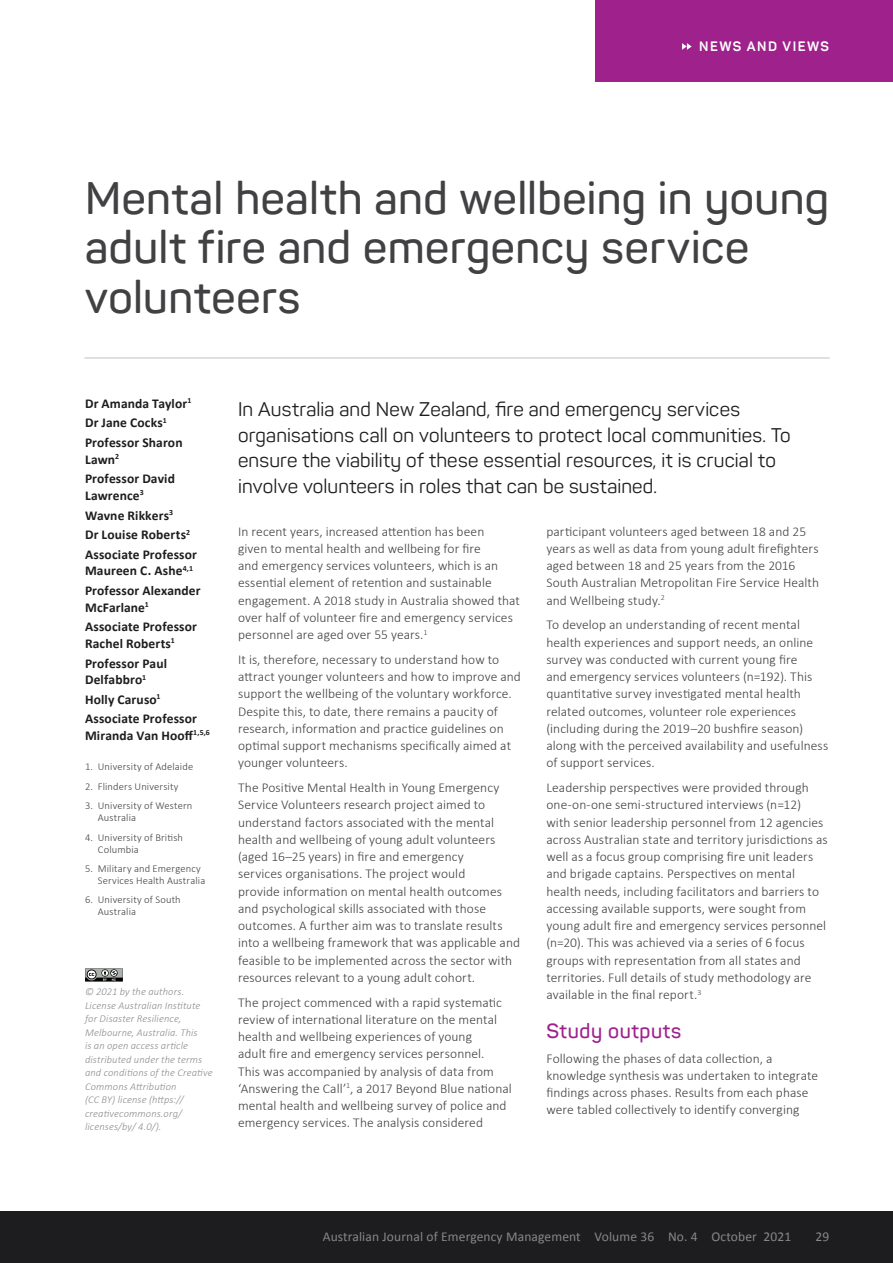
<style>
.page{position:relative;width:893px;height:1263px;background:#fff}
.page>*{position:absolute;margin:0;border:0;box-sizing:border-box;transform-origin:0 0}
.Heading_1_-_N_V{font:600 45px/49.5px "Panton";letter-spacing:.01em;color:#414042}
.Heading_2_-_N_V{font:600 20.25px "Panton";letter-spacing:.03em;color:#9f218b}
.Text_-_NormalFirstPa{font:19.5px/25.5px "Panton";letter-spacing:.01em;color:#1d1d1f}
.Body{font:300 13.5px/17.2px "Calibri";letter-spacing:.005em;color:#414042}
.Byline{font:700 13.5px/16.5px "Calibri";letter-spacing:.01em;color:#1d1d1f}
.Body_before_bullet{font:300 13.5px/17.2px "Calibri";letter-spacing:.005em;color:#414042}
.t1{font:13.5px "Calibri";letter-spacing:.01em;color:#868788}
.t2{font:700 13.5px "Panton";letter-spacing:.11em;color:#fff}
.Submitted{font:italic 300 10.5px/13.5px "Calibri";letter-spacing:.01em;color:#8a8c8e}
.Footnote{font:300 10.5px/12px "Calibri";letter-spacing:.015em;color:#414042}
</style>
<div class="page">
<div style="left:0;top:1212px;width:893px;height:51px;background:#1d1d1f"></div>
<div style="left:596px;top:0;width:297px;height:81px;background:#9f218b"></div>
<svg style="left:682px;top:43px;width:10px;height:7px"></svg>
<hr style="left:85px;top:357px;width:744px;height:2px;background:#d2d8d6">
<svg style="left:85px;top:968px;width:38px;height:14px"></svg>
<p class="t2" style="left:699px;top:38px;width:131px">NEWS AND VIEWS</p>
<h1 class="Heading_1_-_N_V" style="left:85px;top:173px;width:746px">Mental health and wellbeing in young adult fire and emergency service volunteers</h1>
<p class="Byline" style="left:85px;top:395px;width:108px">Dr Amanda Taylor<sup>1</sup></p>
<p class="Byline" style="left:85px;top:414px;width:83px">Dr Jane Cocks<sup>1</sup></p>
<p class="Byline" style="left:85px;top:434px;width:99px">Professor Sharon<br>Lawn<sup>2</sup></p>
<p class="Byline" style="left:85px;top:470px;width:91px">Professor David<br>Lawrence<sup>3</sup></p>
<p class="Byline" style="left:85px;top:506px;width:90px">Wavne Rikkers<sup>3</sup></p>
<p class="Byline" style="left:85px;top:526px;width:107px">Dr Louise Roberts<sup>2</sup></p>
<p class="Byline" style="left:85px;top:546px;width:113px">Associate Professor<br>Maureen C. Ashe<sup>4,1</sup></p>
<p class="Byline" style="left:85px;top:582px;width:117px">Professor Alexander<br>McFarlane<sup>1</sup></p>
<p class="Byline" style="left:85px;top:618px;width:113px">Associate Professor<br>Rachel Roberts<sup>1</sup></p>
<p class="Byline" style="left:85px;top:654px;width:83px">Professor Paul<br>Delfabbro<sup>1</sup></p>
<p class="Byline" style="left:85px;top:690px;width:77px">Holly Caruso<sup>1</sup></p>
<p class="Byline" style="left:85px;top:710px;width:126px">Associate Professor<br>Miranda Van Hooff<sup>1,5,6</sup></p>
<p class="Footnote" style="left:85px;top:761px;width:110px">1. University of Adelaide</p>
<p class="Footnote" style="left:85px;top:780px;width:95px">2. Flinders University</p>
<p class="Footnote" style="left:98px;top:799px;width:96px;text-indent:-13px">3. University of Western<br>Australia</p>
<p class="Footnote" style="left:98px;top:831px;width:87px;text-indent:-13px">4. University of British<br>Columbia</p>
<p class="Footnote" style="left:98px;top:862px;width:109px;text-indent:-13px">5. Military and Emergency<br>Services Health Australia</p>
<p class="Footnote" style="left:98px;top:894px;width:84px;text-indent:-13px">6. University of South<br>Australia</p>
<p class="Submitted" style="left:85px;top:985px;width:129px">© 2021 by the authors.<br>License Australian Institute for Disaster Resilience,<br>Melbourne, Australia. This<br>is an open access article distributed under the terms and conditions of the Creative<br>Commons Attribution<br>(CC BY) license (https:// creativecommons.org/ licenses/by/ 4.0/).</p>
<p class="Text_-_NormalFirstPa" style="left:238px;top:397px;width:554px">In Australia and New Zealand, fire and emergency services organisations call on volunteers to protect local communities. To ensure the viability of these essential resources, it is crucial to involve volunteers in roles that can be sustained.</p>
<p class="Body" style="left:238px;top:522px;width:283px">In recent years, increased attention has been<br>given to mental health and wellbeing for fire<br>and emergency services volunteers, which is an essential element of retention and sustainable engagement. A 2018 study in Australia showed that over half of volunteer fire and emergency services personnel are aged over 55 years.<sup>1</sup></p>
<p class="Body" style="left:238px;top:651px;width:284px">It is, therefore, necessary to understand how to attract younger volunteers and how to improve and support the wellbeing of the voluntary workforce.<br>Despite this, to date, there remains a paucity of research, information and practice guidelines on optimal support mechanisms specifically aimed at younger volunteers.</p>
<p class="Body" style="left:238px;top:779px;width:284px">The Positive Mental Health in Young Emergency Service Volunteers research project aimed to understand factors associated with the mental health and wellbeing of young adult volunteers (aged 16–25 years) in fire and emergency<br>services organisations. The project would<br>provide information on mental health outcomes and psychological skills associated with those outcomes. A further aim was to translate results into a wellbeing framework that was applicable and feasible to be implemented across the sector with resources relevant to a young adult cohort.</p>
<p class="Body" style="left:238px;top:993px;width:275px">The project commenced with a rapid systematic review of international literature on the mental health and wellbeing experiences of young<br>adult fire and emergency services personnel.<br>This was accompanied by analysis of data from ‘Answering the Call’<sup>1</sup>, a 2017 Beyond Blue national mental health and wellbeing survey of police and emergency services. The analysis considered</p>
<p class="Body" style="left:546px;top:522px;width:274px">participant volunteers aged between 18 and 25 years as well as data from young adult firefighters aged between 18 and 25 years from the 2016<br>South Australian Metropolitan Fire Service Health and Wellbeing study.<sup>2</sup></p>
<p class="Body" style="left:546px;top:616px;width:283px">To develop an understanding of recent mental health experiences and support needs, an online survey was conducted with current young fire<br>and emergency services volunteers (n=192). This quantitative survey investigated mental health related outcomes, volunteer role experiences (including during the 2019–20 bushfire season) along with the perceived availability and usefulness of support services.</p>
<p class="Body" style="left:546px;top:779px;width:283px">Leadership perspectives were provided through one-on-one semi-structured interviews (n=12) with senior leadership personnel from 12 agencies across Australian state and territory jurisdictions as well as a focus group comprising fire unit leaders and brigade captains. Perspectives on mental health needs, including facilitators and barriers to accessing available supports, were sought from young adult fire and emergency services personnel (n=20). This was achieved via a series of 6 focus groups with representation from all states and territories. Full details of study methodology are available in the final report.<sup>3</sup></p>
<h2 class="Heading_2_-_N_V" style="left:546px;top:1018px;width:136px">Study outputs</h2>
<p class="Body_before_bullet" style="left:546px;top:1049px;width:273px">Following the phases of data collection, a knowledge synthesis was undertaken to integrate findings across phases. Results from each phase were tabled collectively to identify converging</p>
<p class="t1" style="left:323px;top:1227px;width:470px">Australian Journal of Emergency Management Volume 36 No. 4 October 2021</p>
<p class="t1" style="left:815px;top:1227px;width:15px">29</p>
</div>
